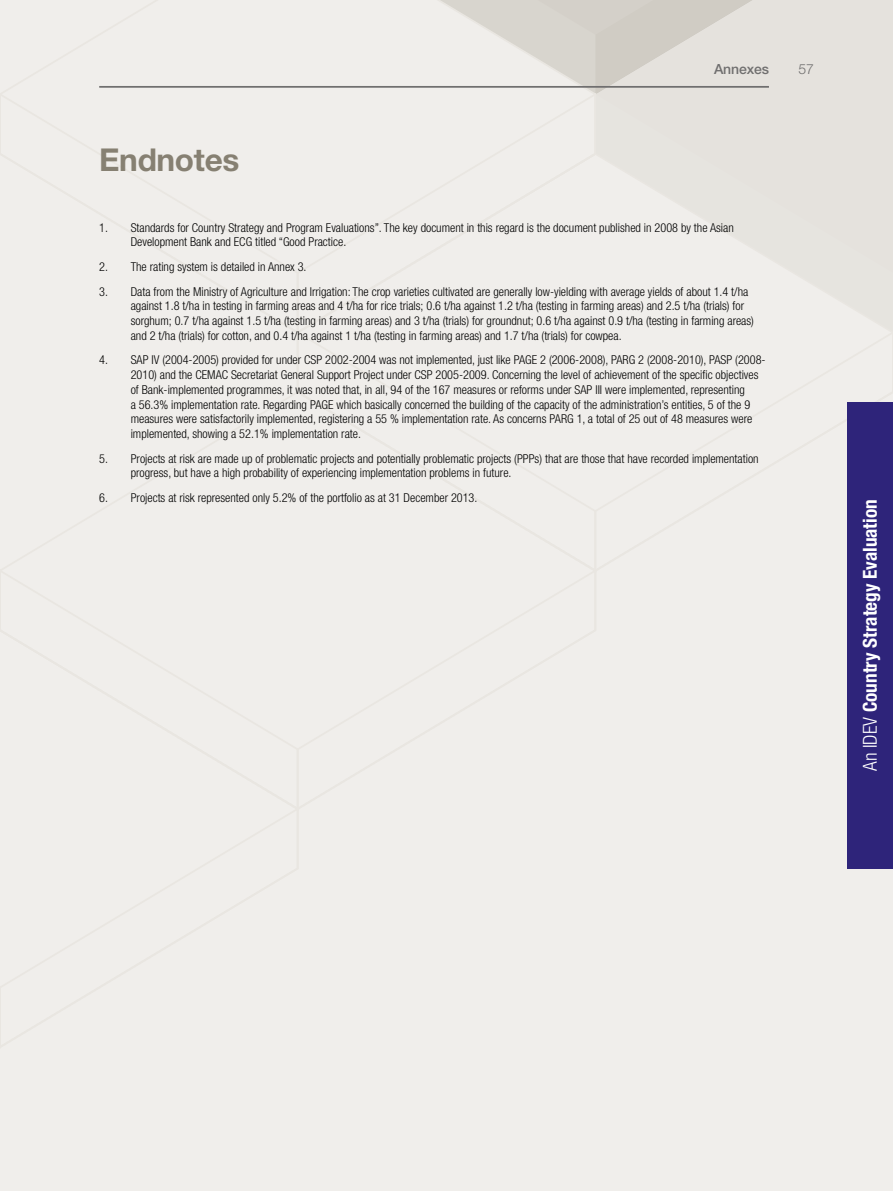
<style>
.page{position:relative;width:893px;height:1191px;background:#f0eeeb}
.page>*{position:absolute;margin:0;border:0;box-sizing:border-box;transform-origin:0 0}
.t1{font:700 31.5px "Helvetica Neue LT Std";letter-spacing:-.01em;color:#868072}
.t2{font:700 condensed 19.25px "Helvetica Neue LT Std";color:#fff}
.t3{font:500 14px "Helvetica Neue LT Std";letter-spacing:-.01em;color:#706f6f}
.t4{font:300 14px "Helvetica Neue LT Std";color:#706f6f}
.t5{font:300 condensed 12.25px/14.7px "Helvetica Neue LT Std";color:#000}
.s1{font-weight:300}
</style>
<div class="page">
<svg style="left:597px;top:0;width:296px;height:94px"></svg>
<div style="left:598px;top:94px;width:295px;height:58px;background:#e5e2dd"></div>
<svg style="left:598px;top:152px;width:295px;height:177px"></svg>
<svg style="left:438px;top:0;width:159px;height:91px"></svg>
<hr style="left:99px;top:86px;width:670px;height:2px;background:#706f6f">
<div style="left:847px;top:402px;width:46px;height:466px;background:#2e247a"></div>
<h1 class="t1" style="left:99px;top:141px;width:142px">Endnotes</h1>
<p class="t3" style="left:714px;top:61px;width:56px">Annexes</p>
<p class="t4" style="left:798px;top:61px;width:17px">57</p>
<p class="t5" style="left:131px;top:220px;width:605px;text-indent:-31px">1. Standards for Country Strategy and Program Evaluations”. The key document in this regard is the document published in 2008 by the Asian<br>Development Bank and ECG titled “Good Practice.</p>
<p class="t5" style="left:99px;top:259px;width:209px">2. The rating system is detailed in Annex 3.</p>
<p class="t5" style="left:131px;top:284px;width:625px;text-indent:-31px">3. Data from the Ministry of Agriculture and Irrigation: The crop varieties cultivated are generally low-yielding with average yields of about 1.4 t/ha against 1.8 t/ha in testing in farming areas and 4 t/ha for rice trials; 0.6 t/ha against 1.2 t/ha (testing in farming areas) and 2.5 t/ha (trials) for sorghum; 0.7 t/ha against 1.5 t/ha (testing in farming areas) and 3 t/ha (trials) for groundnut; 0.6 t/ha against 0.9 t/ha (testing in farming areas) and 2 t/ha (trials) for cotton, and 0.4 t/ha against 1 t/ha (testing in farming areas) and 1.7 t/ha (trials) for cowpea.</p>
<p class="t5" style="left:131px;top:353px;width:636px;text-indent:-31px">4. SAP IV (2004-2005) provided for under CSP 2002-2004 was not implemented, just like PAGE 2 (2006-2008), PARG 2 (2008-2010), PASP (2008- 2010) and the CEMAC Secretariat General Support Project under CSP 2005-2009. Concerning the level of achievement of the specific objectives of Bank-implemented programmes, it was noted that, in all, 94 of the 167 measures or reforms under SAP III were implemented, representing<br>a 56.3% implementation rate. Regarding PAGE which basically concerned the building of the capacity of the administration’s entities, 5 of the 9 measures were satisfactorily implemented, registering a 55 % implementation rate. As concerns PARG 1, a total of 25 out of 48 measures were implemented, showing a 52.1% implementation rate.</p>
<p class="t5" style="left:131px;top:451px;width:629px;text-indent:-31px">5. Projects at risk are made up of problematic projects and potentially problematic projects (PPPs) that are those that have recorded implementation progress, but have a high probability of experiencing implementation problems in future.</p>
<p class="t5" style="left:99px;top:490px;width:380px">6. Projects at risk represented only 5.2% of the portfolio as at 31 December 2013.</p>
<h2 class="t2" style="left:858px;top:771px;width:273px;rotate:-90deg"><span class="s1">An IDEV</span> Country Strategy Evaluation</h2>
</div>
